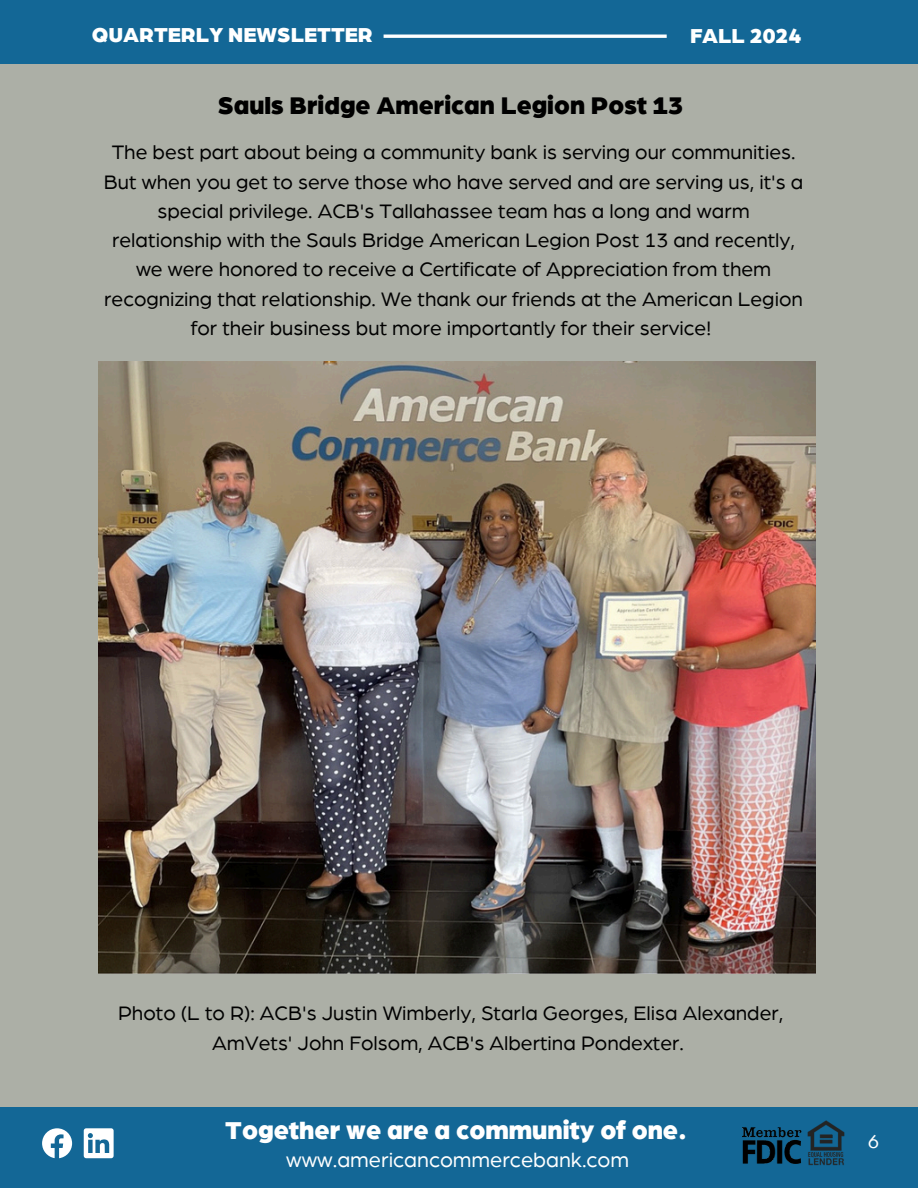
<style>
.page{position:relative;width:918px;height:1188px;background:#fff}
.page>*{position:absolute;margin:0;border:0;box-sizing:border-box;transform-origin:0 0}
.t1{font:900 26.25px "Arboria";color:#fff}
.t2{font:900 25.95px "Arboria";color:#000}
.t3{font:21.75px "Arboria";color:#fff}
.t4{font:900 21.75px "Arboria";color:#fff}
.t5{font:21px/29.2px "Arboria";color:#000;text-align:center}
.t6{font:20.25px "Arboria";color:#fff}
</style>
<div class="page">
<div style="left:0;top:0;width:918px;height:68px;background:#136796"></div>
<div style="left:0;top:1103px;width:918px;height:85px;background:#136796"></div>
<hr style="left:384px;top:35px;width:283px;height:3px;background:#fff">
<svg style="left:42px;top:1128px;width:30px;height:30px"></svg>
<svg style="left:84px;top:1128px;width:30px;height:30px"></svg>
<img style="left:807px;top:1120px;width:37px;height:46px">
<img style="left:743px;top:1127px;width:58px;height:37px">
<div style="left:0;top:64px;width:918px;height:1043px;background:#acafa6"></div>
<img style="left:99px;top:361px;width:716px;height:612px">
<p class="t4" style="left:92px;top:25px;width:282px">QUARTERLY NEWSLETTER</p>
<h1 class="t4" style="left:690px;top:25px;width:113px">FALL 2024</h1>
<p class="t2" style="left:218px;top:94px;width:467px">Sauls Bridge American Legion Post 13</p>
<p class="t5" style="left:104px;top:138px;width:701px">The best part about being a community bank is serving our communities.<br>But when you get to serve those who have served and are serving us, it's a special privilege. ACB's Tallahassee team has a long and warm relationship with the Sauls Bridge American Legion Post 13 and recently, we were honored to receive a Certificate of Appreciation from them recognizing that relationship. We thank our friends at the American Legion for their business but more importantly for their service!</p>
<p class="t5" style="left:118px;top:999px;width:667px">Photo (L to R): ACB's Justin Wimberly, Starla Georges, Elisa Alexander,<br>AmVets' John Folsom, ACB's Albertina Pondexter.</p>
<p class="t1" style="left:225px;top:1118px;width:463px">Together we are a community of one.</p>
<p class="t3" style="left:286px;top:1150px;width:344px">www.americancommercebank.com</p>
<p class="t6" style="left:868px;top:1132px;width:13px">6</p>
</div>
